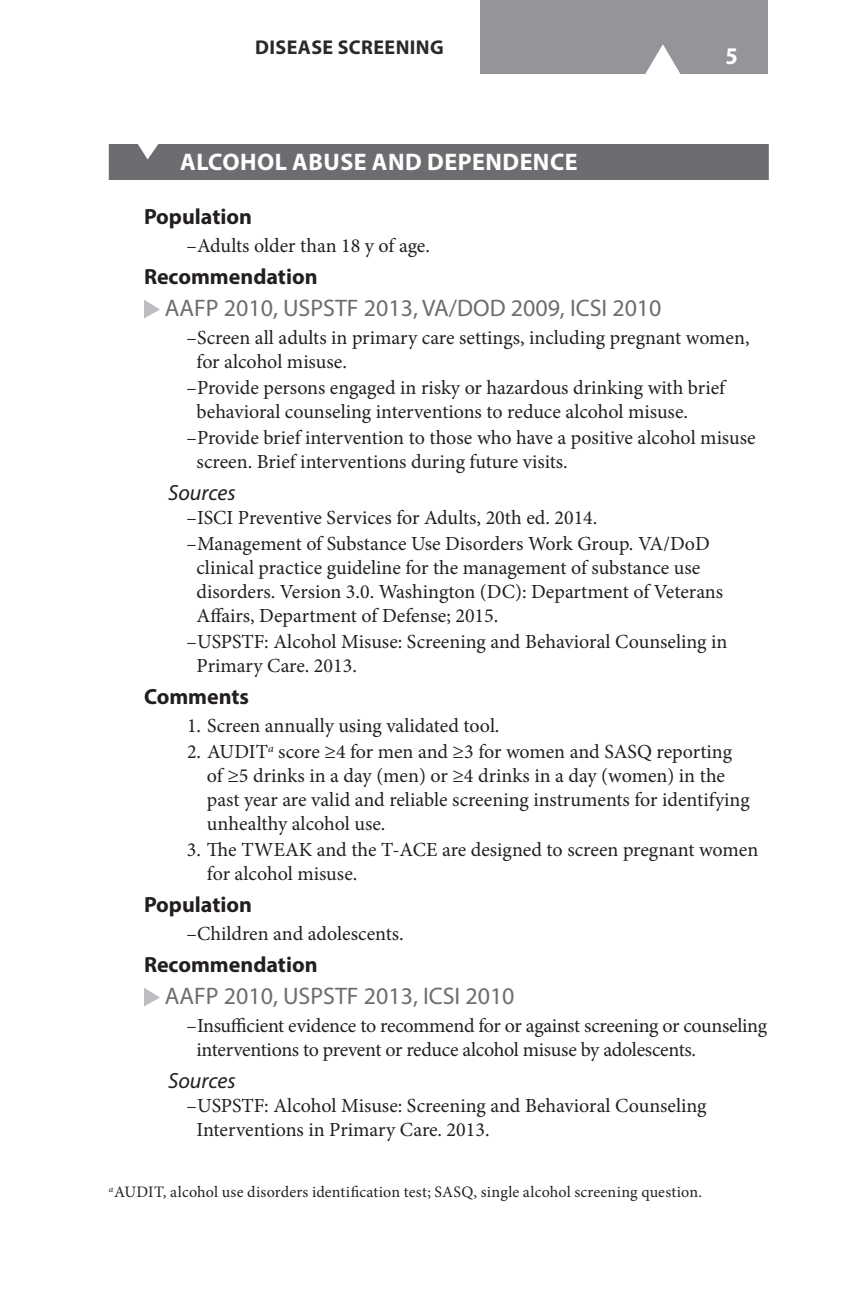
<style>
.page{position:relative;width:864px;height:1296px;background:#fff}
.page>*{position:absolute;margin:0;border:0;box-sizing:border-box;transform-origin:0 0}
.t1{font:24px "Myriad Pro";color:#6c6d70}
.t2{font:700 24px "Myriad Pro";letter-spacing:.02em;color:#fff}
.t3{font:700 semi-condensed 24px "Myriad Pro";color:#fff}
.t4{font:700 22px "Myriad Pro";color:#231f20}
.t5{font:italic 22px "Myriad Pro";color:#231f20}
.t6{font:20px/24px "Minion Pro";letter-spacing:-.005em;color:#231f20}
.t7{font:700 20px "Myriad Pro";color:#2b292a}
.t8{font:16px "Minion Pro";letter-spacing:.01em;color:#231f20}
</style>
<div class="page">
<div style="left:480px;top:0;width:288px;height:74px;background:#939598"></div>
<div style="left:109px;top:144px;width:660px;height:36px;background:#6c6d70"></div>
<svg style="left:144px;top:300px;width:16px;height:18px"></svg>
<svg style="left:144px;top:988px;width:16px;height:18px"></svg>
<p class="t7" style="left:255px;top:34px;width:26px">Disease</p>
<p class="t7" style="left:338px;top:34px;width:24px">Screenin</p>
<p class="t7" style="left:430px;top:34px;width:15px">g</p>
<p class="t3" style="left:725px;top:43px;width:14px">5</p>
<p class="t2" style="left:180px;top:147px;width:399px">ALCOHOL ABUSE AND DEPENDENCE</p>
<p class="t4" style="left:144px;top:203px;width:110px">Population</p>
<p class="t6" style="left:187px;top:234px;width:245px">–Adults older than 18 y of age.</p>
<p class="t4" style="left:144px;top:263px;width:175px">Recommendation</p>
<p class="t1" style="left:165px;top:294px;width:498px">AAFP 2010, USPSTF 2013, VA/DOD 2009, ICSI 2010</p>
<p class="t6" style="left:197px;top:326px;width:555px;text-indent:-10px">–Screen all adults in primary care settings, including pregnant women, for alcohol misuse.</p>
<p class="t6" style="left:197px;top:376px;width:530px;text-indent:-10px">–Provide persons engaged in risky or hazardous drinking with brief behavioral counseling interventions to reduce alcohol misuse.</p>
<p class="t6" style="left:197px;top:426px;width:561px;text-indent:-10px">–Provide brief intervention to those who have a positive alcohol misuse screen. Brief interventions during future visits.</p>
<p class="t5" style="left:168px;top:479px;width:69px">Sources</p>
<p class="t6" style="left:187px;top:505px;width:525px;line-height:26px">–ISCI Preventive Services for Adults, 20th ed. 2014. –Management of Substance Use Disorders Work Group. VA/DoD</p>
<p class="t6" style="left:197px;top:556px;width:528px">clinical practice guideline for the management of substance use disorders. Version 3.0. Washington (DC): Department of Veterans<br>Affairs, Department of Defense; 2015.</p>
<p class="t6" style="left:197px;top:630px;width:532px;text-indent:-10px">–USPSTF: Alcohol Misuse: Screening and Behavioral Counseling in<br>Primary Care. 2013.</p>
<p class="t4" style="left:144px;top:683px;width:107px">Comments</p>
<p class="t6" style="left:187px;top:714px;width:314px">1. Screen annually using validated tool.</p>
<p class="t6" style="left:207px;top:740px;width:544px;text-indent:-20px">2. AUDIT<sup>a</sup> score ≥4 for men and ≥3 for women and SASQ reporting of ≥5 drinks in a day (men) or ≥4 drinks in a day (women) in the past year are valid and reliable screening instruments for identifying unhealthy alcohol use.</p>
<p class="t6" style="left:207px;top:838px;width:553px;text-indent:-20px">3. The TWEAK and the T-ACE are designed to screen pregnant women for alcohol misuse.</p>
<p class="t4" style="left:144px;top:891px;width:110px">Population</p>
<p class="t6" style="left:187px;top:922px;width:219px">–Children and adolescents.</p>
<p class="t4" style="left:144px;top:951px;width:175px">Recommendation</p>
<p class="t1" style="left:165px;top:982px;width:351px">AAFP 2010, USPSTF 2013, ICSI 2010</p>
<p class="t6" style="left:197px;top:1014px;width:572px;text-indent:-10px">–Insufficient evidence to recommend for or against screening or counseling interventions to prevent or reduce alcohol misuse by adolescents.</p>
<p class="t5" style="left:168px;top:1067px;width:69px">Sources</p>
<p class="t6" style="left:197px;top:1094px;width:512px;text-indent:-10px">–USPSTF: Alcohol Misuse: Screening and Behavioral Counseling<br>Interventions in Primary Care. 2013.</p>
<p class="t8" style="left:109px;top:1181px;width:595px"><sup>a</sup>AUDIT, alcohol use disorders identification test; SASQ, single alcohol screening question.</p>
</div>
